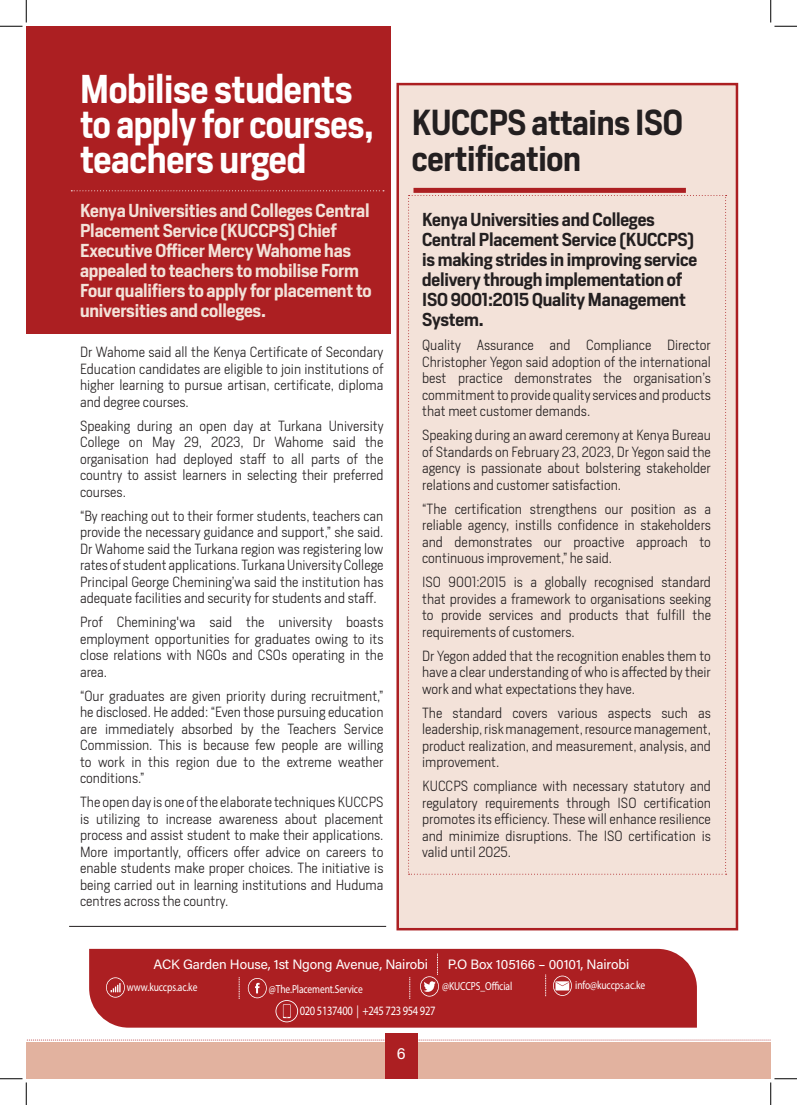
<style>
.page{position:relative;width:797px;height:1105px;background:#fff}
.page>*{position:absolute;margin:0;border:0;box-sizing:border-box;transform-origin:0 0}
.t1{font:600 37.5px/35px "Heron Sans";letter-spacing:-.01em;color:#fff;scale:.95 1}
.t2{font:600 33.75px/36.2px "Heron Sans";letter-spacing:-.01em;color:#231f20;scale:.95 1}
.t3{font:600 17.5px/20px "Heron Sans";letter-spacing:-.01em;color:#f3e2d9}
.t4{font:600 17.5px/20px "Heron Sans";letter-spacing:-.01em;color:#231f20}
.t5{font:16.25px "Acumin Variable Concept";color:#fff}
.t6{font:300 13.75px/16.5px "Heron Sans";color:#231f20;text-align:justify}
.t7{font:13.62px "Acumin Variable Concept";letter-spacing:.01em;color:#fff}
.t8{font:12.75px "Myriad Pro";letter-spacing:-.03em;color:#fff;scale:.82 1}
.t9{font:11.62px "Myriad Pro";letter-spacing:-.01em;color:#fff;scale:.81 1}
</style>
<div class="page">
<div style="left:396px;top:83px;width:342px;height:847px;background:#f3e2d9;border:2px solid #ac1f22"></div>
<div style="left:26px;top:26px;width:365px;height:308px;background:#ac1f22"></div>
<div style="left:89px;top:949px;width:608px;height:79px;background:#ac1f22"></div>
<svg style="left:275px;top:1000px;width:23px;height:22px"></svg>
<svg style="left:248px;top:978px;width:19px;height:20px"></svg>
<svg style="left:420px;top:954px;width:19px;height:42px"></svg>
<svg style="left:553px;top:976px;width:19px;height:20px"></svg>
<svg style="left:239px;top:977px;width:1px;height:22px"></svg>
<svg style="left:409px;top:977px;width:1px;height:22px"></svg>
<svg style="left:106px;top:977px;width:19px;height:21px"></svg>
<svg style="left:545px;top:974px;width:1px;height:22px"></svg>
<svg style="left:71px;top:190px;width:313px;height:1px"></svg>
<svg style="left:408px;top:195px;width:318px;height:680px"></svg>
<div style="left:413px;top:188px;width:273px;height:5px;background:#ac1f22"></div>
<div style="left:26px;top:1042px;width:744px;height:37px;background:#e2b29f"></div>
<div style="left:385px;top:1034px;width:33px;height:45px;background:#ac1f22"></div>
<svg style="left:27px;top:1039px;width:744px;height:1px"></svg>
<hr style="left:69px;top:926px;width:317px;height:1px;background:#231f20">
<svg style="left:0;top:0;width:27px;height:27px"></svg>
<svg style="left:0;top:1078px;width:27px;height:27px"></svg>
<svg style="left:770px;top:0;width:27px;height:27px"></svg>
<svg style="left:770px;top:1078px;width:27px;height:27px"></svg>
<p class="t1" style="left:80px;top:71px;width:310px">Mobilise students to apply for courses, teachers urged</p>
<p class="t3" style="left:80px;top:200px;width:293px">Kenya Universities and Colleges Central Placement Service (KUCCPS) Chief Executive Officer Mercy Wahome has appealed to teachers to mobilise Form Four qualifiers to apply for placement to universities and colleges.</p>
<p class="t6" style="left:80px;top:343px;width:305px">Dr Wahome said all the Kenya Certificate of Secondary Education candidates are eligible to join institutions of higher learning to pursue artisan, certificate, diploma and degree courses.</p>
<p class="t6" style="left:80px;top:417px;width:305px">Speaking during an open day at Turkana University College on May 29, 2023, Dr Wahome said the organisation had deployed staff to all parts of the country to assist learners in selecting their preferred courses.</p>
<p class="t6" style="left:80px;top:507px;width:305px">“By reaching out to their former students, teachers can provide the necessary guidance and support,” she said.<br>Dr Wahome said the Turkana region was registering low rates of student applications. Turkana University College Principal George Chemining’wa said the institution has adequate facilities and security for students and staff.</p>
<p class="t6" style="left:80px;top:613px;width:305px">Prof Chemining'wa said the university boasts employment opportunities for graduates owing to its close relations with NGOs and CSOs operating in the area.</p>
<p class="t6" style="left:80px;top:687px;width:305px">“Our graduates are given priority during recruitment,” he disclosed. He added: “Even those pursuing education are immediately absorbed by the Teachers Service Commission. This is because few people are willing to work in this region due to the extreme weather conditions.”</p>
<p class="t6" style="left:80px;top:793px;width:305px">The open day is one of the elaborate techniques KUCCPS is utilizing to increase awareness about placement process and assist student to make their applications.<br>More importantly, officers offer advice on careers to enable students make proper choices. The initiative is being carried out in learning institutions and Huduma centres across the country.</p>
<p class="t2" style="left:412px;top:104px;width:287px">KUCCPS attains ISO certification</p>
<p class="t4" style="left:422px;top:210px;width:277px">Kenya Universities and Colleges<br>Central Placement Service (KUCCPS) is making strides in improving service delivery through implementation of<br>ISO 9001:2015 Quality Management<br>System.</p>
<p class="t6" style="left:422px;top:337px;width:290px">Quality Assurance and Compliance Director Christopher Yegon said adoption of the international best practice demonstrates the organisation’s commitment to provide quality services and products that meet customer demands.</p>
<p class="t6" style="left:422px;top:427px;width:290px">Speaking during an award ceremony at Kenya Bureau of Standards on February 23, 2023, Dr Yegon said the agency is passionate about bolstering stakeholder relations and customer satisfaction.</p>
<p class="t6" style="left:422px;top:500px;width:290px">“The certification strengthens our position as a reliable agency, instills confidence in stakeholders and demonstrates our proactive approach to continuous improvement,” he said.</p>
<p class="t6" style="left:422px;top:574px;width:290px">ISO 9001:2015 is a globally recognised standard that provides a framework to organisations seeking to provide services and products that fulfill the requirements of customers.</p>
<p class="t6" style="left:422px;top:647px;width:290px">Dr Yegon added that the recognition enables them to have a clear understanding of who is affected by their work and what expectations they have.</p>
<p class="t6" style="left:422px;top:704px;width:290px">The standard covers various aspects such as leadership, risk management, resource management, product realization, and measurement, analysis, and improvement.</p>
<p class="t6" style="left:422px;top:778px;width:290px">KUCCPS compliance with necessary statutory and regulatory requirements through ISO certification promotes its efficiency. These will enhance resilience and minimize disruptions. The ISO certification is valid until 2025.</p>
<p class="t7" style="left:153px;top:955px;width:276px">ACK Garden House, 1st Ngong Avenue, Nairobi</p>
<p class="t7" style="left:448px;top:955px;width:183px">P.O Box 105166 – 00101, Nairobi</p>
<p class="t9" style="left:269px;top:982px;width:117px">@The.Placement.Service</p>
<p class="t9" style="left:442px;top:979px;width:88px">@KUCCPS_Official</p>
<p class="t9" style="left:127px;top:980px;width:88px">www.kuccps.ac.ke</p>
<p class="t9" style="left:575px;top:977px;width:88px">info@kuccps.ac.ke</p>
<p class="t8" style="left:300px;top:1003px;width:167px">020 5137400 | +245 723 954 927</p>
<p class="t5" style="left:397px;top:1042px;width:10px">6</p>
</div>
